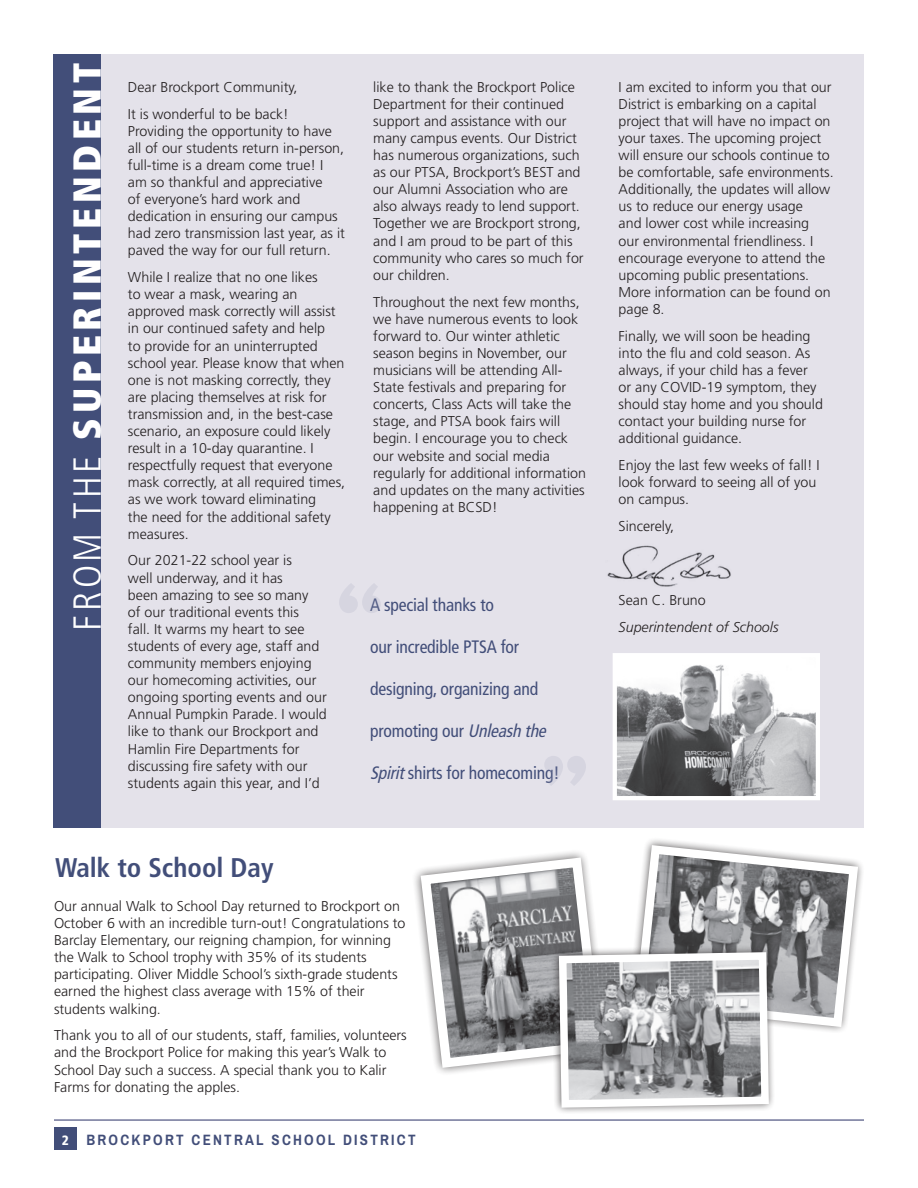
<style>
.page{position:relative;width:918px;height:1188px;background:#fff}
.page>*{position:absolute;margin:0;border:0;box-sizing:border-box;transform-origin:0 0}
.t1{font:700 91.35px "Aachen";color:#9fa1bb}
.t2{font:900 condensed 39px "Frutiger";letter-spacing:.12em;color:#fff}
.t3{font:700 condensed 27px "Frutiger";color:#424e79}
.t4{font:condensed 18px "Frutiger";letter-spacing:-.01em;color:#424e79}
.t5{font:700 15px "Archivo Narrow";letter-spacing:.15em;color:#424e79}
.t6{font:300 14.25px/17.1px "Frutiger";color:#231f20}
.t7{font:italic 300 14.25px "Frutiger";color:#231f20}
.s1{font-weight:300}
.s2{font-style:italic}
.s3{font-family:"Frutiger";font-weight:900;font-stretch:condensed;font-size:13.5px;color:#fff}
</style>
<div class="page">
<div style="left:54px;top:1127px;width:23px;height:23px;background:#424e79"></div>
<hr style="left:54px;top:1119px;width:810px;height:2px;background:#717699">
<div style="left:54px;top:54px;width:810px;height:773px;background:#e4e2ea"></div>
<div style="left:53px;top:54px;width:48px;height:773px;background:#424e79"></div>
<img style="left:618px;top:658px;width:197px;height:137px">
<div style="left:613px;top:653px;width:207px;height:147px;border:4px solid #fff"></div>
<svg style="left:645px;top:841px;width:217px;height:190px"></svg>
<svg style="left:416px;top:853px;width:361px;height:260px"></svg>
<img style="left:607px;top:545px;width:124px;height:42px">
<p class="t2" style="left:63px;top:631px;width:569px;rotate:-90deg"><span class="s1">FROM THE</span> SUPERINTENDENT</p>
<p class="t6" style="left:128px;top:78px;width:171px">Dear Brockport Community,</p>
<p class="t6" style="left:128px;top:105px;width:218px">It is wonderful to be back!<br>Providing the opportunity to have all of our students return in-person, full-time is a dream come true! I am so thankful and appreciative<br>of everyone’s hard work and dedication in ensuring our campus had zero transmission last year, as it paved the way for our full return.</p>
<p class="t6" style="left:128px;top:269px;width:219px">While I realize that no one likes<br>to wear a mask, wearing an approved mask correctly will assist in our continued safety and help<br>to provide for an uninterrupted school year. Please know that when one is not masking correctly, they are placing themselves at risk for transmission and, in the best-case scenario, an exposure could likely result in a 10-day quarantine. I respectfully request that everyone mask correctly, at all required times, as we work toward eliminating<br>the need for the additional safety measures.</p>
<p class="t6" style="left:373px;top:78px;width:212px">like to thank the Brockport Police<br>Department for their continued support and assistance with our many campus events. Our District has numerous organizations, such as our PTSA, Brockport’s BEST and our Alumni Association who are also always ready to lend support.<br>Together we are Brockport strong, and I am proud to be part of this community who cares so much for our children.</p>
<p class="t6" style="left:373px;top:293px;width:214px">Throughout the next few months, we have numerous events to look forward to. Our winter athletic season begins in November, our musicians will be attending All-<br>State festivals and preparing for concerts, Class Acts will take the stage, and PTSA book fairs will begin. I encourage you to check our website and social media regularly for additional information and updates on the many activities happening at BCSD!</p>
<p class="t6" style="left:128px;top:552px;width:193px">Our 2021-22 school year is well underway, and it has<br>been amazing to see so many of our traditional events this fall. It warms my heart to see students of every age, staff and community members enjoying our homecoming activities, our</p>
<p class="t6" style="left:128px;top:689px;width:200px">ongoing sporting events and our<br>Annual Pumpkin Parade. I would like to thank our Brockport and<br>Hamlin Fire Departments for discussing fre safety with our students again this year, and I’d</p>
<h1 class="t1" style="left:333px;top:558px;width:55px">“</h1>
<p class="t4" style="left:370px;top:636px;width:150px">our incredible PTSA for</p>
<p class="t4" style="left:370px;top:594px;width:125px">A special thanks to</p>
<p class="t4" style="left:370px;top:678px;width:170px">designing, organizing and</p>
<p class="t4" style="left:370px;top:720px;width:182px">promoting our <span class="s2">Unleashthe</span></p>
<p class="t4" style="left:370px;top:762px;width:191px"><span class="s2">Spirit</span>shirts for homecoming!</p>
<h1 class="t1" style="left:592px;top:811px;width:55px;rotate:-180deg">“</h1>
<h2 class="t3" style="left:55px;top:852px;width:220px">Walk to School Day</h2>
<p class="t6" style="left:54px;top:898px;width:353px">Our annual Walk to School Day returned to Brockport on October 6 with an incredible turn-out! Congratulations to Barclay Elementary, our reigning champion, for winning the Walk to School trophy with 35% of its students participating. Oliver Middle School’s sixth-grade students earned the highest class average with 15% of their students walking.</p>
<p class="t6" style="left:54px;top:1027px;width:354px">Thank you to all of our students, staff, families, volunteers and the Brockport Police for making this year’s Walk to School Day such a success. A special thank you to Kalir Farms for donating the apples.</p>
<p class="t5" style="left:62px;top:1130px;width:355px"><span class="s3">2</span> BROCKPORT CENTRAL SCHOOL DISTRICT</p>
<p class="t6" style="left:619px;top:78px;width:217px">I am excited to inform you that our<br>District is embarking on a capital project that will have no impact on your taxes. The upcoming project will ensure our schools continue to be comfortable, safe environments.<br>Additionally, the updates will allow us to reduce our energy usage<br>and lower cost while increasing<br>our environmental friendliness. I encourage everyone to attend the upcoming public presentations.<br>More information can be found on page 8.</p>
<p class="t6" style="left:619px;top:328px;width:206px">Finally, we will soon be heading into the fu and cold season. As always, if your child has a fever or any COVID-19 symptom, they should stay home and you should contact your building nurse for additional guidance.</p>
<p class="t6" style="left:619px;top:457px;width:203px">Enjoy the last few weeks of fall! I look forward to seeing all of you on campus.</p>
<p class="t6" style="left:619px;top:518px;width:57px">Sincerely,</p>
<p class="t6" style="left:619px;top:592px;width:89px">Sean C. Bruno</p>
<p class="t7" style="left:619px;top:619px;width:161px">Superintendent of Schools</p>
</div>
